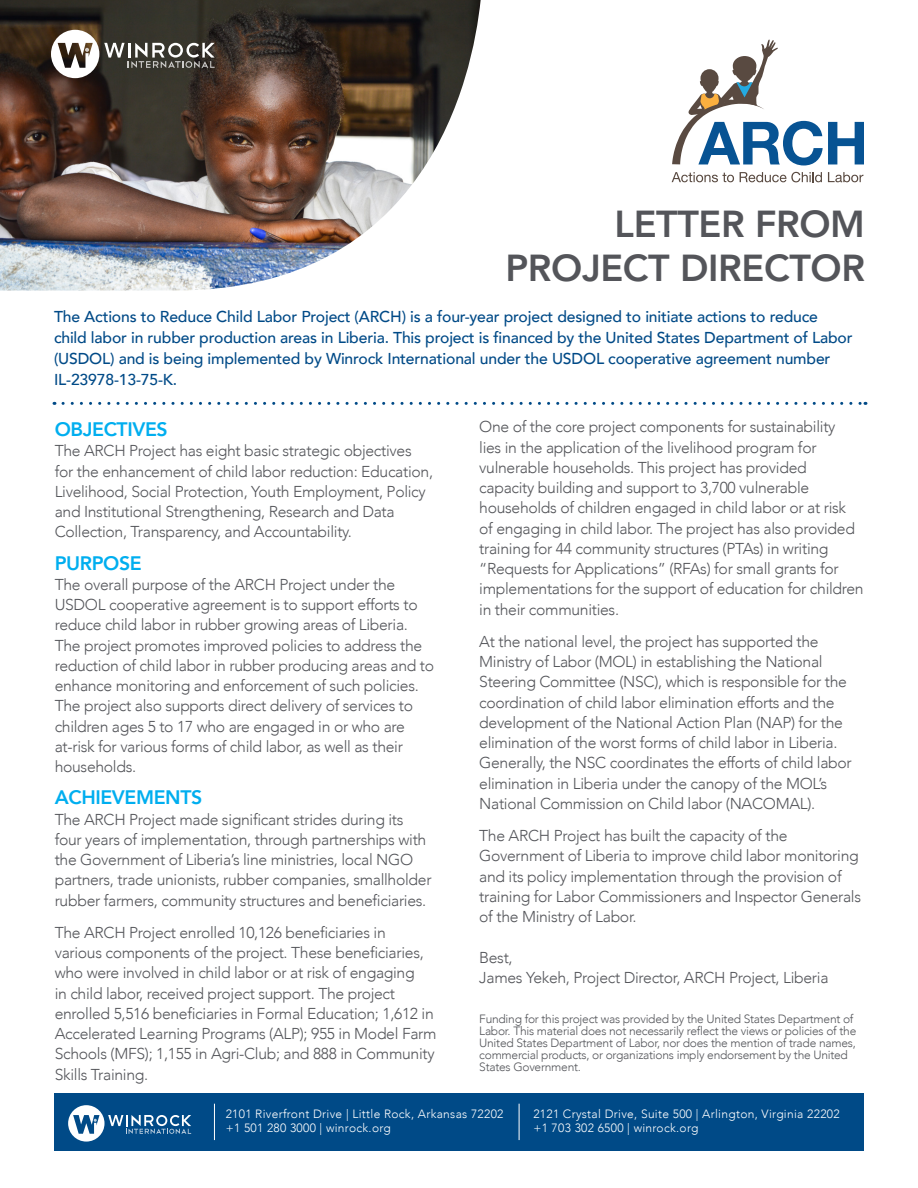
<style>
.page{position:relative;width:918px;height:1188px;background:#fff}
.page>*{position:absolute;margin:0;border:0;box-sizing:border-box;transform-origin:0 0}
.t1{font:800 37.5px/43.5px "Avenir";letter-spacing:-.01em;color:#54555a;text-align:right}
.t2{font:800 19.5px "Avenir";letter-spacing:-.02em;color:#00aeef}
.t3{font:300 15.75px/20.2px "Avenir";letter-spacing:-.02em;color:#54555a}
.t4{font:500 15.75px/21px "Avenir";letter-spacing:-.01em;color:#004a87}
.t5{font:300 12px/12px "Avenir";letter-spacing:-.02em;color:#54555a}
.t6{font:300 12px "Avenir";letter-spacing:.025em;color:#fff}
</style>
<div class="page">
<img style="left:0;top:0;width:481px;height:291px">
<div style="left:54px;top:1093px;width:810px;height:58px;background:#004a87"></div>
<svg style="left:68px;top:1105px;width:123px;height:37px"></svg>
<hr style="left:214px;top:1104px;width:1px;height:36px;background:#fff">
<hr style="left:519px;top:1104px;width:1px;height:36px;background:#fff">
<svg style="left:672px;top:172px;width:62px;height:10px"></svg>
<svg style="left:740px;top:172px;width:82px;height:10px"></svg>
<svg style="left:828px;top:172px;width:35px;height:10px"></svg>
<svg style="left:672px;top:40px;width:192px;height:125px"></svg>
<svg style="left:51px;top:30px;width:164px;height:48px"></svg>
<svg style="left:63px;top:402px;width:803px;height:3px"></svg>
<p class="t1" style="left:505px;top:202px;width:361px">LETTER FROM<br>PROJECT DIRECTOR</p>
<p class="t4" style="left:54px;top:306px;width:800px">The Actions to Reduce Child Labor Project (ARCH) is a four-year project designed to initiate actions to reduce child labor in rubber production areas in Liberia. This project is financed by the United States Department of Labor (USDOL) and is being implemented by Winrock International under the USDOL cooperative agreement number IL-23978-13-75-K.</p>
<p class="t3" style="left:479px;top:417px;width:386px">One of the core project components for sustainability<br>lies in the application of the livelihood program for vulnerable households. This project has provided capacity building and support to 3,700 vulnerable households of children engaged in child labor or at risk of engaging in child labor. The project has also provided training for 44 community structures (PTAs) in writing “Requests for Applications” (RFAs) for small grants for implementations for the support of education for children in their communities.</p>
<p class="t3" style="left:479px;top:631px;width:374px">At the national level, the project has supported the Ministry of Labor (MOL) in establishing the National Steering Committee (NSC), which is responsible for the coordination of child labor elimination efforts and the development of the National Action Plan (NAP) for the elimination of the worst forms of child labor in Liberia.<br>Generally, the NSC coordinates the efforts of child labor elimination in Liberia under the canopy of the MOL’s National Commission on Child labor (NACOMAL).</p>
<p class="t3" style="left:479px;top:825px;width:383px">The ARCH Project has built the capacity of the Government of Liberia to improve child labor monitoring and its policy implementation through the provision of training for Labor Commissioners and Inspector Generals of the Ministry of Labor.</p>
<p class="t3" style="left:479px;top:947px;width:35px">Best,</p>
<p class="t3" style="left:479px;top:967px;width:351px">James Yekeh, Project Director, ARCH Project, Liberia</p>
<p class="t2" style="left:55px;top:414px;width:115px">OBJECTIVES</p>
<p class="t3" style="left:55px;top:441px;width:380px">The ARCH Project has eight basic strategic objectives for the enhancement of child labor reduction: Education, Livelihood, Social Protection, Youth Employment, Policy and Institutional Strengthening, Research and Data Collection, Transparency, and Accountability.</p>
<p class="t2" style="left:55px;top:548px;width:89px">PURPOSE</p>
<p class="t3" style="left:55px;top:574px;width:381px">The overall purpose of the ARCH Project under the USDOL cooperative agreement is to support efforts to reduce child labor in rubber growing areas of Liberia.<br>The project promotes improved policies to address the reduction of child labor in rubber producing areas and to enhance monitoring and enforcement of such policies.<br>The project also supports direct delivery of services to children ages 5 to 17 who are engaged in or who are at-risk for various forms of child labor, as well as their households.</p>
<p class="t2" style="left:55px;top:782px;width:149px">ACHIEVEMENTS</p>
<p class="t3" style="left:55px;top:809px;width:378px">The ARCH Project made significant strides during its four years of implementation, through partnerships with the Government of Liberia’s line ministries, local NGO partners, trade unionists, rubber companies, smallholder rubber farmers, community structures and beneficiaries.</p>
<p class="t3" style="left:55px;top:922px;width:383px">The ARCH Project enrolled 10,126 beneficiaries in various components of the project. These beneficiaries, who were involved in child labor or at risk of engaging<br>in child labor, received project support. The project enrolled 5,516 beneficiaries in Formal Education; 1,612 in Accelerated Learning Programs (ALP); 955 in Model Farm Schools (MFS); 1,155 in Agri-Club; and 888 in Community Skills Training.</p>
<p class="t6" style="left:226px;top:1106px;width:279px">2101 Riverfront Drive | Little Rock, Arkansas 72202</p>
<p class="t6" style="left:226px;top:1121px;width:167px">+1 501 280 3000 | winrock.org</p>
<p class="t5" style="left:479px;top:1013px;width:379px">Funding for this project was provided by the United States Department of Labor. This material does not necessarily reflect the views or policies of the United States Department of Labor, nor does the mention of trade names, commercial products, or organizations imply endorsement by the United States Government.</p>
<p class="t6" style="left:533px;top:1106px;width:308px">2121 Crystal Drive, Suite 500 | Arlington, Virginia 22202</p>
<p class="t6" style="left:533px;top:1121px;width:167px">+1 703 302 6500 | winrock.org</p>
</div>
